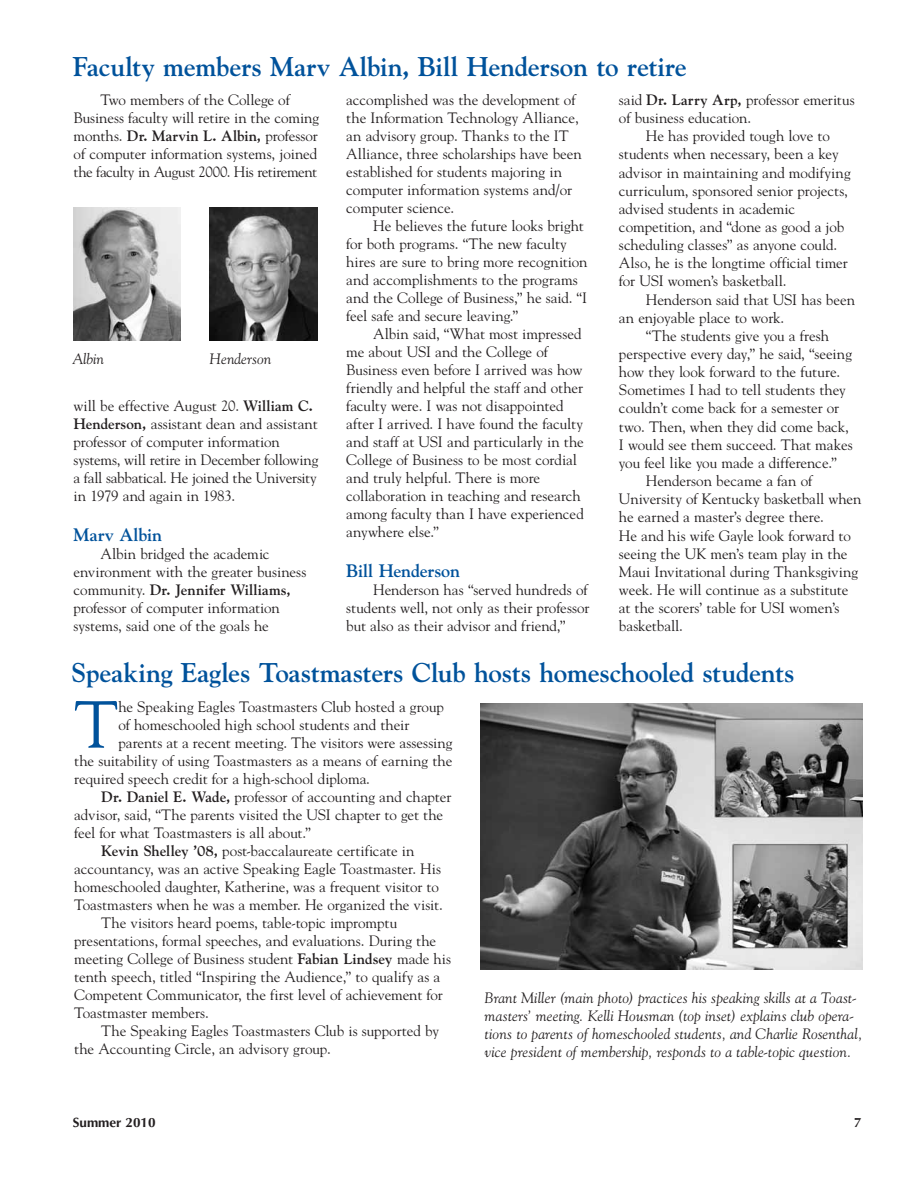
<style>
.page{position:relative;width:918px;height:1188px;background:#fff}
.page>*{position:absolute;margin:0;border:0;box-sizing:border-box;transform-origin:0 0}
.t1{font:66.15px "Goudy";color:#00529b}
.t2{font:700 27px "Goudy";letter-spacing:-.01em;color:#00529b}
.t3{font:700 18px "Goudy";letter-spacing:-.01em;color:#00529b}
.t4{font:15px/18px "Goudy";letter-spacing:-.005em;color:#231f20}
.t5{font:italic 15px/18px "Goudy";letter-spacing:.01em;color:#231f20}
.t6{font:700 13.5px "Optima";color:#231f20}
.s1{font-weight:700}
</style>
<div class="page">
<img style="left:481px;top:703px;width:382px;height:266px">
<img style="left:210px;top:208px;width:108px;height:133px">
<img style="left:74px;top:208px;width:106px;height:133px">
<h2 class="t2" style="left:73px;top:50px;width:616px">Faculty members Marv Albin, Bill Henderson to retire</h2>
<p class="t4" style="left:74px;top:90px;width:247px;text-align:center">Two members of the College of<br>Business faculty will retire in the coming months. <span class="s1">Dr. Marvin L. Albin,</span> professor of computer information systems, joined the faculty in August 2000. His retirement</p>
<p class="t5" style="left:72px;top:350px;width:33px">Albin</p>
<p class="t5" style="left:210px;top:350px;width:63px">Henderson</p>
<p class="t4" style="left:74px;top:396px;width:246px">will be effective August 20. <span class="s1">William C.<br>Henderson,</span> assistant dean and assistant professor of computer information systems, will retire in December following a fall sabbatical. He joined the University in 1979 and again in 1983.</p>
<p class="t3" style="left:74px;top:523px;width:90px">Marv Albin</p>
<p class="t4" style="left:74px;top:544px;width:234px;text-indent:27px">Albin bridged the academic environment with the greater business community. <span class="s1">Dr. Jennifer Williams, </span>professor of computer information systems, said one of the goals he</p>
<p class="t4" style="left:346px;top:90px;width:237px">accomplished was the development of the Information Technology Alliance, an advisory group. Thanks to the IT Alliance, three scholarships have been established for students majoring in computer information systems and/or computer science.</p>
<p class="t4" style="left:346px;top:216px;width:243px;text-indent:27px">He believes the future looks bright for both programs. “The new faculty hires are sure to bring more recognition and accomplishments to the programs and the College of Business,” he said. “I feel safe and secure leaving.”</p>
<p class="t4" style="left:346px;top:324px;width:239px;text-indent:27px">Albin said, “What most impressed me about USI and the College of Business even before I arrived was how friendly and helpful the staff and other faculty were. I was not disappointed after I arrived. I have found the faculty and staff at USI and particularly in the College of Business to be most cordial and truly helpful. There is more collaboration in teaching and research among faculty than I have experienced anywhere else.”</p>
<p class="t3" style="left:346px;top:559px;width:115px">Bill Henderson</p>
<p class="t4" style="left:346px;top:580px;width:245px;text-indent:27px">Henderson has “served hundreds of students well, not only as their professor but also as their advisor and friend,”</p>
<p class="t4" style="left:619px;top:90px;width:237px">said <span class="s1">Dr. Larry Arp,</span> professor emeritus</p>
<p class="t4" style="left:619px;top:108px;width:134px">of business education.</p>
<p class="t4" style="left:646px;top:127px;width:185px">He has provided tough love to</p>
<p class="t4" style="left:619px;top:145px;width:221px">students when necessary, been a key</p>
<p class="t4" style="left:619px;top:163px;width:233px">advisor in maintaining and modifying</p>
<p class="t4" style="left:619px;top:181px;width:230px">curriculum, sponsored senior projects,</p>
<p class="t4" style="left:619px;top:199px;width:178px">advised students in academic</p>
<p class="t4" style="left:619px;top:217px;width:227px">competition, and “done as good a job</p>
<p class="t4" style="left:619px;top:235px;width:220px">scheduling classes” as anyone could.</p>
<p class="t4" style="left:619px;top:254px;width:230px">Also, he is the longtime official timer</p>
<p class="t4" style="left:619px;top:272px;width:169px">for USI women’s basketball.</p>
<p class="t4" style="left:646px;top:290px;width:211px">Henderson said that USI has been</p>
<p class="t4" style="left:619px;top:308px;width:167px">an enjoyable place to work.</p>
<p class="t4" style="left:646px;top:326px;width:185px">“The students give you a fresh</p>
<p class="t4" style="left:619px;top:344px;width:235px">perspective every day,” he said, “seeing</p>
<p class="t4" style="left:619px;top:363px;width:223px">how they look forward to the future.</p>
<p class="t4" style="left:619px;top:381px;width:228px">Sometimes I had to tell students they</p>
<p class="t4" style="left:619px;top:399px;width:222px">couldn’t come back for a semester or</p>
<p class="t4" style="left:619px;top:417px;width:231px">two. Then, when they did come back,</p>
<p class="t4" style="left:619px;top:435px;width:235px">I would see them succeed. That makes</p>
<p class="t4" style="left:619px;top:453px;width:220px">you feel like you made a difference.”</p>
<p class="t4" style="left:646px;top:471px;width:168px">Henderson became a fan of</p>
<p class="t4" style="left:619px;top:490px;width:244px">University of Kentucky basketball when</p>
<p class="t4" style="left:619px;top:508px;width:207px">he earned a master’s degree there.</p>
<p class="t4" style="left:619px;top:526px;width:234px">He and his wife Gayle look forward to</p>
<p class="t4" style="left:619px;top:544px;width:230px">seeing the UK men’s team play in the</p>
<p class="t4" style="left:619px;top:562px;width:241px">Maui Invitational during Thanksgiving</p>
<p class="t4" style="left:619px;top:580px;width:231px">week. He will continue as a substitute</p>
<p class="t4" style="left:619px;top:598px;width:222px">at the scorers’ table for USI women’s</p>
<p class="t4" style="left:619px;top:617px;width:65px">basketball.</p>
<h2 class="t2" style="left:71px;top:656px;width:725px">Speaking Eagles Toastmasters Club hosts homeschooled students</h2>
<h1 class="t1" style="left:74px;top:684px;width:46px">T</h1>
<p class="t4" style="left:118px;top:697px;width:327px">he Speaking Eagles Toastmasters Club hosted a group</p>
<p class="t4" style="left:118px;top:715px;width:293px">of homeschooled high school students and their</p>
<p class="t4" style="left:118px;top:733px;width:336px">parents at a recent meeting. The visitors were assessing</p>
<p class="t4" style="left:74px;top:751px;width:380px">the suitability of using Toastmasters as a means of earning the</p>
<p class="t4" style="left:74px;top:769px;width:297px">required speech credit for a high-school diploma.</p>
<p class="t4" style="left:101px;top:787px;width:352px"><span class="s1">Dr. Daniel E. Wade,</span> professor of accounting and chapter</p>
<p class="t4" style="left:74px;top:805px;width:370px">advisor, said, “The parents visited the USI chapter to get the</p>
<p class="t4" style="left:74px;top:823px;width:238px">feel for what Toastmasters is all about.”</p>
<p class="t4" style="left:101px;top:841px;width:315px"><span class="s1">Kevin Shelley ’08,</span> post-baccalaureate certificate in</p>
<p class="t4" style="left:74px;top:859px;width:368px">accountancy, was an active Speaking Eagle Toastmaster. His</p>
<p class="t4" style="left:74px;top:877px;width:366px">homeschooled daughter, Katherine, was a frequent visitor to</p>
<p class="t4" style="left:74px;top:895px;width:370px">Toastmasters when he was a member. He organized the visit.</p>
<p class="t4" style="left:101px;top:913px;width:298px">The visitors heard poems, table-topic impromptu</p>
<p class="t4" style="left:74px;top:931px;width:363px">presentations, formal speeches, and evaluations. During the</p>
<p class="t4" style="left:74px;top:949px;width:379px">meeting College of Business student <span class="s1">Fabian Lindsey</span> made his</p>
<p class="t4" style="left:74px;top:967px;width:368px">tenth speech, titled “Inspiring the Audience,” to qualify as a</p>
<p class="t4" style="left:74px;top:985px;width:370px">Competent Communicator, the first level of achievement for</p>
<p class="t4" style="left:74px;top:1003px;width:136px">Toastmaster members.</p>
<p class="t4" style="left:101px;top:1021px;width:339px">The Speaking Eagles Toastmasters Club is supported by</p>
<p class="t4" style="left:74px;top:1039px;width:258px">the Accounting Circle, an advisory group.</p>
<p class="t5" style="left:485px;top:989px;width:379px">Brant Miller (main photo) practices his speaking skills at a Toast&shy;masters’ meeting. Kelli Housman (top inset) explains club opera&shy;tions to parents of homeschooled students, and Charlie Rosenthal, vice president of membership, responds to a table-topic question.</p>
<p class="t6" style="left:73px;top:1114px;width:84px">Summer 2010</p>
<p class="t6" style="left:854px;top:1114px;width:9px">7</p>
</div>
